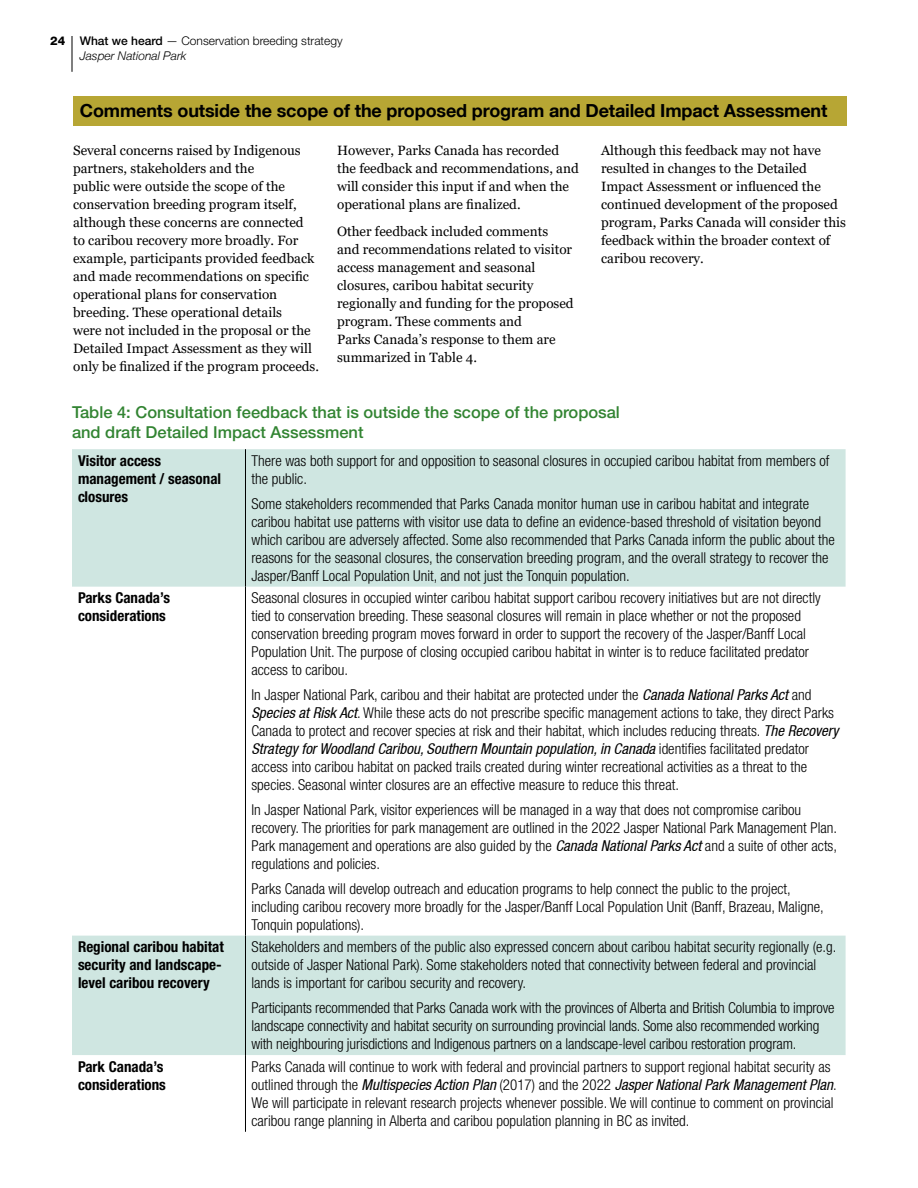
<style>
.page{position:relative;width:918px;height:1188px;background:#fff}
.page>*{position:absolute;margin:0;border:0;box-sizing:border-box;transform-origin:0 0}
.t1{font:700 18px "Helvetica Neue LT";letter-spacing:-.01em;color:#000}
.t2{font:500 16.5px/19.5px "Helvetica Neue LT Std";color:#328432}
.t3{font:300 condensed 15px/18px "Helvetica Neue LT Std";color:#000}
.t4{font:italic condensed 15px "Helvetica Neue";color:#000}
.t5{font:700 condensed 15px/18px "Helvetica Neue LT Std";color:#000}
.t6{font:13.5px/18px "Georgia";color:#000}
.t7{font:300 12px "Helvetica Neue LT Std";color:#000}
.t8{font:italic 300 12px "Helvetica Neue LT";color:#000}
.s1{font-family:"Helvetica Neue LT";font-weight:800}
.s2{font-weight:500}
.s3{font-family:"Helvetica Neue";font-weight:400;font-style:italic}
.s4{font-family:"Helvetica Neue LT Std";font-weight:300;font-style:normal}
</style>
<div class="page">
<hr style="left:72px;top:36px;width:1px;height:36px;background:#000">
<div style="left:73px;top:96px;width:774px;height:30px;background:#b7a634"></div>
<svg style="left:72px;top:449px;width:774px;height:606px"></svg>
<hr style="left:245px;top:449px;width:1px;height:138px;background:#000">
<hr style="left:245px;top:587px;width:1px;height:349px;background:#000">
<hr style="left:245px;top:936px;width:1px;height:119px;background:#000">
<hr style="left:245px;top:1055px;width:1px;height:77px;background:#000">
<p class="t7" style="left:50px;top:33px;width:294px"><span class="s1">24</span> <span class="s2">What we heard</span> — Conservation breeding strategy</p>
<p class="t8" style="left:80px;top:48px;width:108px">Jasper National Park</p>
<p class="t1" style="left:80px;top:100px;width:749px">Comments outside the scope of the proposed program and Detailed Impact Assessment</p>
<p class="t6" style="left:73px;top:142px;width:247px">Several concerns raised by Indigenous partners, stakeholders and the<br>public were outside the scope of the conservation breeding program itself, although these concerns are connected<br>to caribou recovery more broadly. For example, participants provided feedback and made recommendations on specific operational plans for conservation breeding. These operational details<br>were not included in the proposal or the Detailed Impact Assessment as they will only be finalized if the program proceeds.</p>
<p class="t6" style="left:337px;top:142px;width:243px">However, Parks Canada has recorded the feedback and recommendations, and will consider this input if and when the operational plans are finalized.</p>
<p class="t6" style="left:601px;top:142px;width:246px">Although this feedback may not have resulted in changes to the Detailed Impact Assessment or influenced the continued development of the proposed program, Parks Canada will consider this feedback within the broader context of caribou recovery.</p>
<p class="t6" style="left:337px;top:223px;width:238px">Other feedback included comments and recommendations related to visitor access management and seasonal closures, caribou habitat security regionally and funding for the proposed program. These comments and<br>Parks Canada’s response to them are summarized in Table 4.</p>
<p class="t2" style="left:72px;top:402px;width:549px">Table 4: Consultation feedback that is outside the scope of the proposal and draft Detailed Impact Assessment</p>
<p class="t5" style="left:78px;top:451px;width:145px">Visitor access management / seasonal closures</p>
<p class="t3" style="left:251px;top:451px;width:579px">There was both support for and opposition to seasonal closures in occupied caribou habitat from members of the public.</p>
<p class="t3" style="left:251px;top:494px;width:585px">Some stakeholders recommended that Parks Canada monitor human use in caribou habitat and integrate caribou habitat use patterns with visitor use data to define an evidence-based threshold of visitation beyond which caribou are adversely affected. Some also recommended that Parks Canada inform the public about the reasons for the seasonal closures, the conservation breeding program, and the overall strategy to recover the Jasper/Banff Local Population Unit, and not just the Tonquin population.</p>
<p class="t5" style="left:78px;top:589px;width:94px">Parks Canada’s considerations</p>
<p class="t3" style="left:251px;top:589px;width:571px">Seasonal closures in occupied winter caribou habitat support caribou recovery initiatives but are not directly tied to conservation breeding. These seasonal closures will remain in place whether or not the proposed conservation breeding program moves forward in order to support the recovery of the Jasper/Banff Local Population Unit. The purpose of closing occupied caribou habitat in winter is to reduce facilitated predator access to caribou.</p>
<p class="t3" style="left:251px;top:686px;width:589px">In Jasper National Park, caribou and their habitat are protected under the <span class="s3">Canada National Parks Act</span> and<br><span class="s3">Species at Risk Act</span>. While these acts do not prescribe specific management actions to take, they direct Parks<br>Canada to protect and recover species at risk and their habitat, which includes reducing threats. <span class="s3">The Recovery</span></p>
<p class="t4" style="left:251px;top:740px;width:559px">Strategy for Woodland Caribou, Southern Mountain population, in Canada <span class="s4">identifies facilitated predator</span></p>
<p class="t3" style="left:251px;top:758px;width:557px">access into caribou habitat on packed trails created during winter recreational activities as a threat to the species. Seasonal winter closures are an effective measure to reduce this threat.</p>
<p class="t3" style="left:251px;top:800px;width:587px">In Jasper National Park, visitor experiences will be managed in a way that does not compromise caribou recovery. The priorities for park management are outlined in the 2022 Jasper National Park Management Plan.<br>Park management and operations are also guided by the <span class="s3">Canada National Parks Act</span> and a suite of other acts, regulations and policies.</p>
<p class="t3" style="left:251px;top:879px;width:574px">Parks Canada will develop outreach and education programs to help connect the public to the project, including caribou recovery more broadly for the Jasper/Banff Local Population Unit (Banff, Brazeau, Maligne,<br>Tonquin populations).</p>
<p class="t5" style="left:78px;top:938px;width:147px">Regional caribou habitat security and landscape&shy;level caribou recovery</p>
<p class="t3" style="left:251px;top:938px;width:586px">Stakeholders and members of the public also expressed concern about caribou habitat security regionally (e.g. outside of Jasper National Park). Some stakeholders noted that connectivity between federal and provincial lands is important for caribou security and recovery.</p>
<p class="t3" style="left:251px;top:999px;width:585px">Participants recommended that Parks Canada work with the provinces of Alberta and British Columbia to improve landscape connectivity and habitat security on surrounding provincial lands. Some also recommended working with neighbouring jurisdictions and Indigenous partners on a landscape-level caribou restoration program.</p>
<p class="t5" style="left:78px;top:1057px;width:89px">Park Canada’s considerations</p>
<p class="t3" style="left:251px;top:1057px;width:581px">Parks Canada will continue to work with federal and provincial partners to support regional habitat security as</p>
<p class="t4" style="left:251px;top:1076px;width:587px"><span class="s4">outlined through the</span> Multispecies Action Plan <span class="s4">(2017) and the 2022</span> Jasper National Park Management Plan<span class="s4">.</span></p>
<p class="t3" style="left:251px;top:1093px;width:584px">We will participate in relevant research projects whenever possible. We will continue to comment on provincial caribou range planning in Alberta and caribou population planning in BC as invited.</p>
</div>
